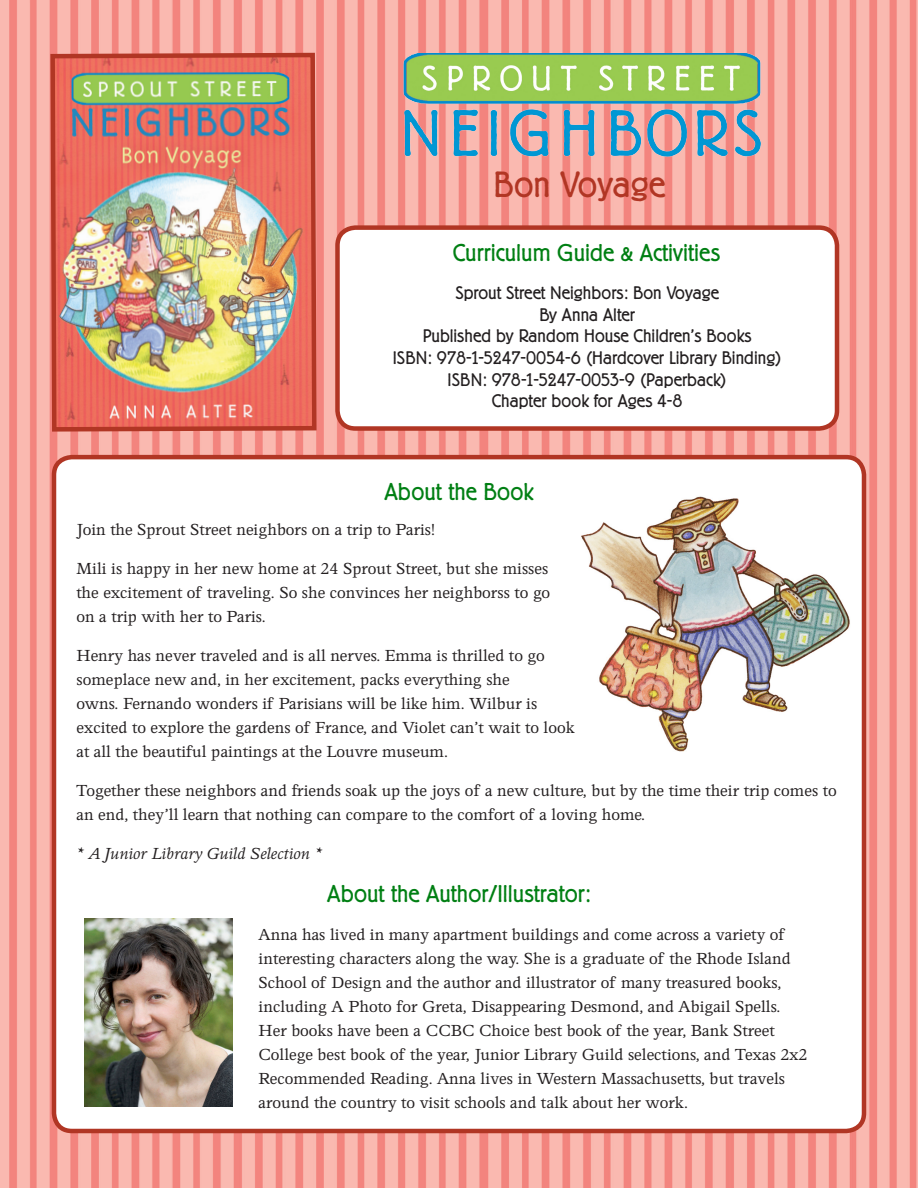
<style>
.page{position:relative;width:918px;height:1188px;background:#fff}
.page>*{position:absolute;margin:0;border:0;box-sizing:border-box;transform-origin:0 0}
.t1{font:300 36px "Berliner Grotesk";color:#b13624}
.t2{font:300 24px "Berliner Grotesk";color:#007f13}
.t3{font:18px/24px "Perrywood";color:#231f20}
.t4{font:300 18px "Berliner Grotesk";color:#231f20}
.t5{font:italic 18px "Perrywood";color:#231f20}
</style>
<div class="page">
<img style="left:0;top:0;width:918px;height:1188px">
<img style="left:48px;top:51px;width:271px;height:383px">
<img style="left:391px;top:53px;width:380px;height:125px">
<div style="left:338px;top:228px;width:499px;height:201px;background:#fff;border-radius:18px"></div>
<div style="left:335px;top:225px;width:504px;height:206px;border:4px solid #b13624;border-radius:18px"></div>
<div style="left:54px;top:457px;width:810px;height:674px;background:#fff;border-radius:18px"></div>
<div style="left:52px;top:455px;width:814px;height:678px;border:4px solid #b13624;border-radius:18px"></div>
<img style="left:84px;top:918px;width:149px;height:189px">
<img style="left:581px;top:496px;width:269px;height:255px">
<p class="t1" style="left:493px;top:165px;width:173px">Bon Voyage</p>
<p class="t2" style="left:453px;top:239px;width:269px">Curriculum Guide &amp; Activities</p>
<p class="t4" style="left:455px;top:283px;width:265px">Sprout Street Neighbors: Bon Voyage</p>
<p class="t4" style="left:539px;top:304px;width:97px">By Anna Alter</p>
<p class="t4" style="left:423px;top:326px;width:330px">Published by Random House Children’s Books</p>
<p class="t4" style="left:393px;top:348px;width:391px">ISBN: 978-1-5247-0054-6 (Hardcover Library Binding)</p>
<p class="t4" style="left:448px;top:369px;width:281px">ISBN: 978-1-5247-0053-9 (Paperback)</p>
<p class="t4" style="left:492px;top:391px;width:192px">Chapter book for Ages 4-8</p>
<p class="t2" style="left:384px;top:478px;width:151px">About the Book</p>
<p class="t3" style="left:76px;top:517px;width:360px">Join the Sprout Street neighbors on a trip to Paris!</p>
<p class="t3" style="left:76px;top:556px;width:475px">Mili is happy in her new home at 24 Sprout Street, but she misses the excitement of traveling. So she convinces her neighborss to go</p>
<p class="t3" style="left:76px;top:604px;width:191px">on a trip with her to Paris.</p>
<p class="t3" style="left:76px;top:643px;width:500px">Henry has never traveled and is all nerves. Emma is thrilled to go someplace new and, in her excitement, packs everything she<br>owns. Fernando wonders if Parisians will be like him. Wilbur is excited to explore the gardens of France, and Violet can’t wait to look at all the beautiful paintings at the Louvre museum.</p>
<p class="t3" style="left:76px;top:778px;width:762px">Together these neighbors and friends soak up the joys of a new culture, but by the time their trip comes to an end, they’ll learn that nothing can compare to the comfort of a loving home.</p>
<p class="t5" style="left:76px;top:844px;width:248px">* A Junior Library Guild Selection *</p>
<p class="t2" style="left:327px;top:881px;width:265px">About the Author/Illustrator:</p>
<p class="t3" style="left:259px;top:922px;width:550px">Anna has lived in many apartment buildings and come across a variety of interesting characters along the way. She is a graduate of the Rhode Island School of Design and the author and illustrator of many treasured books, including A Photo for Greta, Disappearing Desmond, and Abigail Spells.<br>Her books have been a CCBC Choice best book of the year, Bank Street College best book of the year, Junior Library Guild selections, and Texas 2x2<br>Recommended Reading. Anna lives in Western Massachusetts, but travels around the country to visit schools and talk about her work.</p>
</div>
